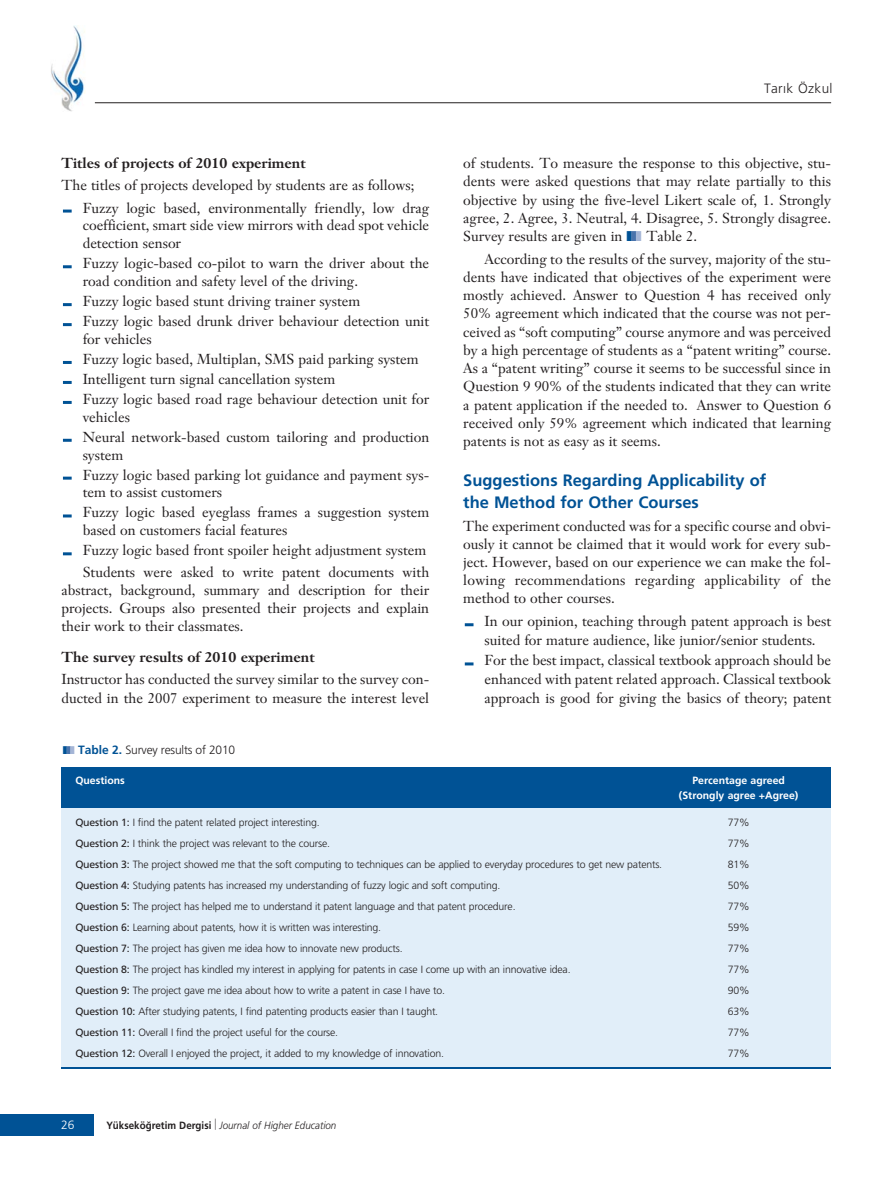
<style>
.page{position:relative;width:893px;height:1191px;background:#fff}
.page>*{position:absolute;margin:0;border:0;box-sizing:border-box;transform-origin:0 0}
.t1{font:700 16.5px/22.5px "Frutiger";color:#005295}
.t2{font:14.25px/18.3px "Janson Text";color:#231f20}
.t3{font:700 14.25px "Janson Text";color:#231f20}
.t4{font:300 13.5px "Frutiger";letter-spacing:.03em;color:#231f20}
.t5{font:300 12px "Frutiger";letter-spacing:-.015em;color:#231f20}
.t6{font:300 12px "Frutiger";color:#fff}
.t7{font:300 10.5px "Frutiger";letter-spacing:-.015em;color:#231f20}
.t8{font:700 10.5px/14.5px "Frutiger";color:#fff;text-align:center}
.t9{font:italic 300 10.5px "Frutiger";color:#231f20;scale:.94 1}
.s1{color:#005295}
.s2{color:#4973ac}
.s3{color:#a4b5d6}
.s4{font-weight:700;color:#005295}
.s5{font-weight:400}
.s6{font-weight:700;font-style:normal}
</style>
<div class="page">
<div style="left:0;top:1114px;width:93px;height:21px;background:#005295"></div>
<img style="left:51px;top:25px;width:34px;height:87px">
<hr style="left:95px;top:102px;width:736px;height:1px;background:#231f20">
<div style="left:84px;top:94px;width:10px;height:10px;background:#fff"></div>
<svg style="left:465px;top:662px;width:8px;height:3px"></svg>
<svg style="left:465px;top:623px;width:8px;height:3px"></svg>
<svg style="left:63px;top:552px;width:9px;height:3px"></svg>
<svg style="left:63px;top:514px;width:9px;height:3px"></svg>
<svg style="left:63px;top:476px;width:9px;height:3px"></svg>
<svg style="left:63px;top:439px;width:9px;height:3px"></svg>
<svg style="left:63px;top:401px;width:9px;height:3px"></svg>
<svg style="left:63px;top:381px;width:9px;height:3px"></svg>
<svg style="left:63px;top:361px;width:9px;height:3px"></svg>
<svg style="left:63px;top:323px;width:9px;height:3px"></svg>
<svg style="left:63px;top:303px;width:9px;height:3px"></svg>
<svg style="left:63px;top:265px;width:9px;height:3px"></svg>
<svg style="left:63px;top:209px;width:9px;height:3px"></svg>
<div style="left:61px;top:790px;width:770px;height:277px;background:#e1eef9"></div>
<div style="left:61px;top:767px;width:770px;height:41px;background:#005295"></div>
<hr style="left:61px;top:1067px;width:770px;height:1px;background:#005295">
<p class="t3" style="left:61px;top:157px;width:246px">Titles of projects of 2010 experiment</p>
<p class="t2" style="left:83px;top:176px;width:348px;line-height:22px;text-indent:-21px">The titles of projects developed by students are as follows;<br>Fuzzy logic based, environmentally friendly, low drag</p>
<p class="t2" style="left:83px;top:218px;width:348px;line-height:17.9px">coefficient, smart side view mirrors with dead spot vehicle detection sensor</p>
<p class="t2" style="left:83px;top:256px;width:348px;line-height:17.9px">Fuzzy logic-based co-pilot to warn the driver about the road condition and safety level of the driving.</p>
<p class="t2" style="left:83px;top:293px;width:348px;line-height:20px">Fuzzy logic based stunt driving trainer system<br>Fuzzy logic based drunk driver behaviour detection unit</p>
<p class="t2" style="left:83px;top:330px;width:348px;line-height:20px">for vehicles<br>Fuzzy logic based, Multiplan, SMS paid parking system Intelligent turn signal cancellation system<br>Fuzzy logic based road rage behaviour detection unit for</p>
<p class="t2" style="left:83px;top:408px;width:348px;line-height:20px">vehicles<br>Neural network-based custom tailoring and production</p>
<p class="t2" style="left:83px;top:446px;width:348px;line-height:20px">system<br>Fuzzy logic based parking lot guidance and payment sys-</p>
<p class="t2" style="left:83px;top:484px;width:348px;line-height:20px">tem to assist customers<br>Fuzzy logic based eyeglass frames a suggestion system</p>
<p class="t2" style="left:83px;top:522px;width:345px;line-height:20px">based on customers facial features<br>Fuzzy logic based front spoiler height adjustment system</p>
<p class="t2" style="left:61px;top:565px;width:369px;line-height:17.9px;text-align:justify;text-indent:21px">Students were asked to write patent documents with abstract, background, summary and description for their projects. Groups also presented their projects and explain their work to their classmates.</p>
<p class="t3" style="left:61px;top:651px;width:255px">The survey results of 2010 experiment</p>
<p class="t2" style="left:61px;top:672px;width:369px">Instructor has conducted the survey similar to the survey con&shy;ducted in the 2007 experiment to measure the interest level</p>
<p class="t4" style="left:764px;top:83px;width:70px">Tar›k Özkul</p>
<p class="t2" style="left:463px;top:156px;width:369px;text-align:justify">of students. To measure the response to this objective, stu&shy;dents were asked questions that may relate partially to this objective by using the five-level Likert scale of, 1. Strongly agree, 2. Agree, 3. Neutral, 4. Disagree, 5. Strongly disagree.<br>Survey results are given in <span class="s1">❚</span><span class="s2">❚</span><span class="s3">❚</span> Table 2.</p>
<p class="t2" style="left:463px;top:251px;width:369px;text-align:justify;text-indent:21px">According to the results of the survey, majority of the stu&shy;dents have indicated that objectives of the experiment were mostly achieved. Answer to Question 4 has received only 50% agreement which indicated that the course was not per&shy;ceived as “soft computing” course anymore and was perceived by a high percentage of students as a “patent writing” course.<br>As a “patent writing” course it seems to be successful since in Question 9 90% of the students indicated that they can write a patent application if the needed to. Answer to Question 6 received only 59% agreement which indicated that learning patents is not as easy as it seems.</p>
<p class="t1" style="left:463px;top:470px;width:304px">Suggestions Regarding Applicability of the Method for Other Courses</p>
<p class="t2" style="left:463px;top:518px;width:369px;text-align:justify">The experiment conducted was for a specific course and obvi&shy;ously it cannot be claimed that it would work for every sub&shy;ject. However, based on our experience we can make the fol&shy;lowing recommendations regarding applicability of the method to other courses.</p>
<p class="t2" style="left:485px;top:613px;width:348px">In our opinion, teaching through patent approach is best suited for mature audience, like junior/senior students.</p>
<p class="t2" style="left:485px;top:652px;width:348px;text-align:justify">For the best impact, classical textbook approach should be enhanced with patent related approach. Classical textbook approach is good for giving the basics of theory; patent</p>
<p class="t5" style="left:63px;top:744px;width:174px"><span class="s1">❚</span><span class="s2">❚</span><span class="s3">❚</span> <span class="s4">Table 2.</span> Survey results of 2010</p>
<p class="t8" style="left:75px;top:774px;width:51px">Questions</p>
<p class="t8" style="left:679px;top:774px;width:121px">Percentage agreed (Strongly agree +Agree)</p>
<p class="t7" style="left:75px;top:818px;width:246px"><span class="s5">Question 1:</span> I find the patent related project interesting.</p>
<p class="t7" style="left:728px;top:818px;width:23px">77%</p>
<p class="t7" style="left:75px;top:839px;width:256px"><span class="s5">Question 2:</span> I think the project was relevant to the course.</p>
<p class="t7" style="left:728px;top:839px;width:23px">77%</p>
<p class="t7" style="left:75px;top:860px;width:588px"><span class="s5">Question 3:</span> The project showed me that the soft computing to techniques can be applied to everyday procedures to get new patents.</p>
<p class="t7" style="left:728px;top:860px;width:23px">81%</p>
<p class="t7" style="left:75px;top:881px;width:426px"><span class="s5">Question 4:</span> Studying patents has increased my understanding of fuzzy logic and soft computing.</p>
<p class="t7" style="left:728px;top:881px;width:23px">50%</p>
<p class="t7" style="left:75px;top:902px;width:442px"><span class="s5">Question 5:</span> The project has helped me to understand it patent language and that patent procedure.</p>
<p class="t7" style="left:728px;top:902px;width:23px">77%</p>
<p class="t7" style="left:75px;top:923px;width:307px"><span class="s5">Question 6:</span> Learning about patents, how it is written was interesting.</p>
<p class="t7" style="left:728px;top:923px;width:23px">59%</p>
<p class="t7" style="left:75px;top:944px;width:329px"><span class="s5">Question 7:</span> The project has given me idea how to innovate new products.</p>
<p class="t7" style="left:728px;top:944px;width:23px">77%</p>
<p class="t7" style="left:75px;top:964px;width:497px"><span class="s5">Question 8:</span> The project has kindled my interest in applying for patents in case I come up with an innovative idea.</p>
<p class="t7" style="left:728px;top:964px;width:23px">77%</p>
<p class="t7" style="left:75px;top:985px;width:371px"><span class="s5">Question 9:</span> The project gave me idea about how to write a patent in case I have to.</p>
<p class="t7" style="left:728px;top:985px;width:23px">90%</p>
<p class="t7" style="left:75px;top:1006px;width:364px"><span class="s5">Question 10:</span> After studying patents, I find patenting products easier than I taught.</p>
<p class="t7" style="left:728px;top:1006px;width:23px">63%</p>
<p class="t7" style="left:75px;top:1027px;width:264px"><span class="s5">Question 11:</span> Overall I find the project useful for the course.</p>
<p class="t7" style="left:728px;top:1027px;width:23px">77%</p>
<p class="t7" style="left:75px;top:1048px;width:370px"><span class="s5">Question 12:</span> Overall I enjoyed the project, it added to my knowledge of innovation.</p>
<p class="t7" style="left:728px;top:1048px;width:23px">77%</p>
<p class="t6" style="left:61px;top:1119px;width:15px">26</p>
<p class="t9" style="left:106px;top:1120px;width:246px"><span class="s6">Yüksekö¤retim Dergisi</span> Journal of Higher Education</p>
</div>
